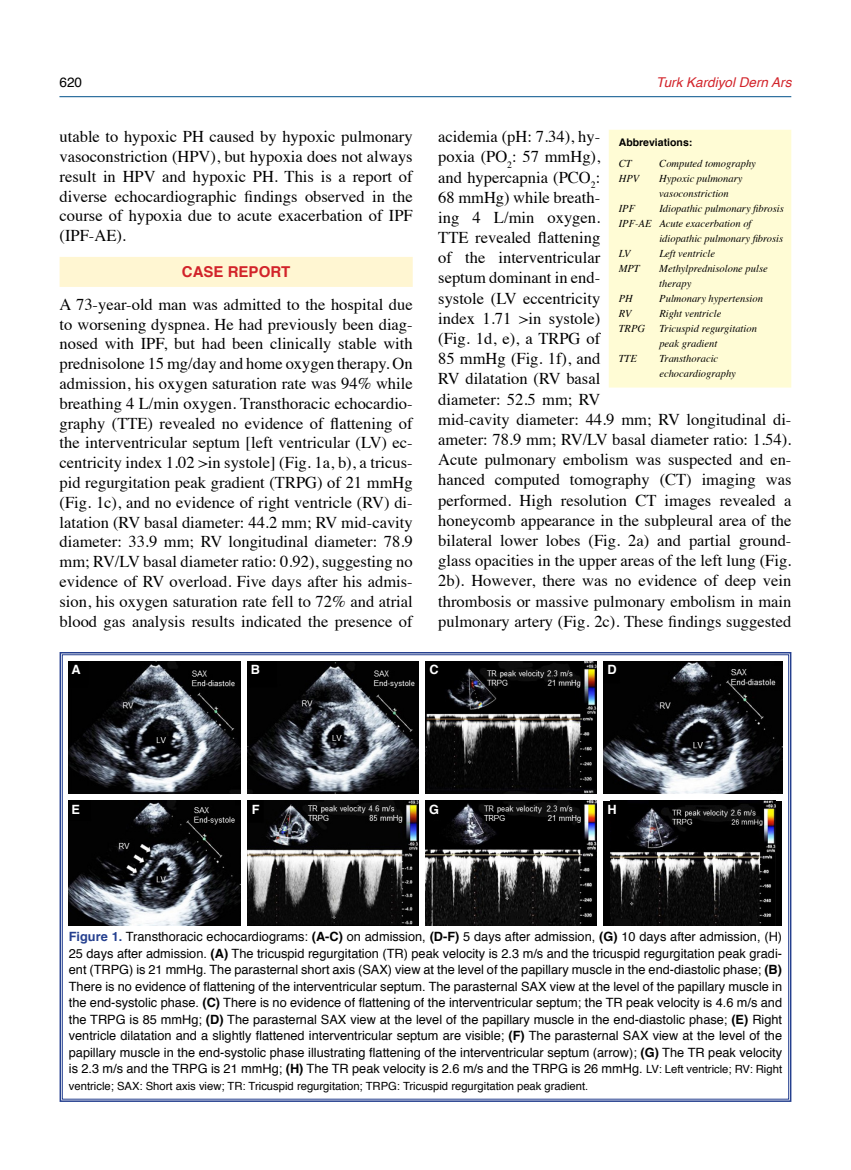
<style>
.page{position:relative;width:851px;height:1170px;background:#fff}
.page>*{position:absolute;margin:0;border:0;box-sizing:border-box;transform-origin:0 0}
.t1{font:16.5px/20.2px "Times";color:#000;text-align:justify}
.t2{font:700 15px "Helvetica";color:#d2232a}
.t3{font:italic 13.5px "Helvetica";color:#d2232a}
.t4{font:13.5px "Helvetica";color:#000}
.t5{font:12.75px/16.5px "Helvetica";color:#000;text-align:justify}
.t6{font:700 12.75px "Helvetica";color:#fff}
.t7{font:11.25px "Helvetica";color:#000}
.t8{font:italic 10.5px/15px "Times";color:#000}
.t9{font:700 10.5px "Helvetica";color:#000}
.s1{font-weight:700;color:#25408f}
.s2{font-weight:700}
.s3{font-size:11.25px}
</style>
<div class="page">
<div style="left:60px;top:257px;width:352px;height:30px;background:#fff6d2"></div>
<hr style="left:59px;top:96px;width:732px;height:1px;background:#00508a">
<div style="left:609px;top:130px;width:181px;height:257px;background:#fffcd5"></div>
<svg style="left:59px;top:652px;width:733px;height:450px"></svg>
<img style="left:69px;top:661px;width:171px;height:132px">
<img style="left:247px;top:661px;width:171px;height:132px">
<img style="left:425px;top:661px;width:171px;height:132px">
<img style="left:603px;top:661px;width:179px;height:132px">
<img style="left:69px;top:800px;width:171px;height:125px">
<img style="left:247px;top:800px;width:171px;height:125px">
<img style="left:425px;top:800px;width:171px;height:125px">
<div style="left:603px;top:800px;width:179px;height:125px;background:#000"></div>
<img style="left:610px;top:800px;width:165px;height:125px">
<p class="t4" style="left:60px;top:72px;width:24px">620</p>
<p class="t3" style="left:656px;top:71px;width:137px">Turk Kardiyol Dern Ars</p>
<p class="t1" style="left:60px;top:125px;width:354px;line-height:19.8px">utable to hypoxic PH caused by hypoxic pulmonary vasoconstriction (HPV), but hypoxia does not always result in HPV and hypoxic PH. This is a report of diverse echocardiographic findings observed in the course of hypoxia due to acute exacerbation of IPF (IPF-AE).</p>
<p class="t2" style="left:182px;top:260px;width:110px">CASE REPORT</p>
<p class="t1" style="left:60px;top:293px;width:354px;line-height:19.8px">A 73-year-old man was admitted to the hospital due to worsening dyspnea. He had previously been diag&shy;nosed with IPF, but had been clinically stable with prednisolone 15 mg/day and home oxygen therapy. On admission, his oxygen saturation rate was 94% while breathing 4 L/min oxygen. Transthoracic echocardio&shy;graphy (TTE) revealed no evidence of flattening of the interventricular septum [left ventricular (LV) ec&shy;centricity index 1.02 &gt;in systole] (Fig. 1a, b), a tricus&shy;pid regurgitation peak gradient (TRPG) of 21 mmHg (Fig. 1c), and no evidence of right ventricle (RV) di&shy;latation (RV basal diameter: 44.2 mm; RV mid-cavity diameter: 33.9 mm; RV longitudinal diameter: 78.9 mm; RV/LV basal diameter ratio: 0.92), suggesting no evidence of RV overload. Five days after his admis&shy;sion, his oxygen saturation rate fell to 72% and atrial blood gas analysis results indicated the presence of</p>
<p class="t1" style="left:438px;top:125px;width:354px;text-align:left">acidemia (pH: 7.34), hy-<br>poxia (PO<sub>2</sub>: 57 mmHg),<br>and hypercapnia (PCO<sub>2</sub>:<br>68 mmHg) while breath-<br>ing 4 L/min oxygen.<br>TTE revealed flattening<br>of the interventricular<br>septum dominant in end-<br>systole (LV eccentricity<br>index 1.71 &gt;in systole)<br>(Fig. 1d, e), a TRPG of<br>85 mmHg (Fig. 1f), and<br>RV dilatation (RV basal<br>diameter: 52.5 mm; RV<br>mid-cavity diameter: 44.9 mm; RV longitudinal di&shy;ameter: 78.9 mm; RV/LV basal diameter ratio: 1.54).<br>Acute pulmonary embolism was suspected and en&shy;hanced computed tomography (CT) imaging was performed. High resolution CT images revealed a honeycomb appearance in the subpleural area of the bilateral lower lobes (Fig. 2a) and partial ground&shy;glass opacities in the upper areas of the left lung (Fig.<br>2b). However, there was no evidence of deep vein thrombosis or massive pulmonary embolism in main pulmonary artery (Fig. 2c). These findings suggested</p>
<p class="t9" style="left:618px;top:133px;width:75px">Abbreviations:</p>
<p class="t8" style="left:618px;top:155px;width:14px">CT</p>
<p class="t8" style="left:659px;top:155px;width:98px">Computed tomography</p>
<p class="t8" style="left:618px;top:170px;width:22px">HPV</p>
<p class="t8" style="left:659px;top:170px;width:85px">Hypoxic pulmonary vasoconstriction</p>
<p class="t8" style="left:618px;top:200px;width:18px">IPF</p>
<p class="t8" style="left:618px;top:200px;width:166px;text-indent:40px">Idiopathic pulmonary fibrosis<br>IPF-AE Acute exacerbation of</p>
<p class="t8" style="left:659px;top:230px;width:125px">idiopathic pulmonary fibrosis</p>
<p class="t8" style="left:618px;top:245px;width:13px">LV</p>
<p class="t8" style="left:659px;top:245px;width:57px">Left ventricle</p>
<p class="t8" style="left:618px;top:260px;width:23px">MPT</p>
<p class="t8" style="left:659px;top:260px;width:110px">Methylprednisolone pulse therapy</p>
<p class="t8" style="left:618px;top:290px;width:15px">PH</p>
<p class="t8" style="left:659px;top:290px;width:105px">Pulmonary hypertension</p>
<p class="t8" style="left:618px;top:305px;width:14px">RV</p>
<p class="t8" style="left:659px;top:305px;width:64px">Right ventricle</p>
<p class="t8" style="left:618px;top:320px;width:28px">TRPG</p>
<p class="t8" style="left:659px;top:320px;width:99px">Tricuspid regurgitation peak gradient</p>
<p class="t8" style="left:618px;top:350px;width:20px">TTE</p>
<p class="t8" style="left:659px;top:350px;width:78px">Transthoracic echocardiography</p>
<p class="t6" style="left:71px;top:659px;width:11px">A</p>
<p class="t6" style="left:251px;top:659px;width:11px">B</p>
<p class="t6" style="left:429px;top:659px;width:11px">C</p>
<p class="t6" style="left:607px;top:659px;width:11px">D</p>
<p class="t6" style="left:71px;top:799px;width:10px">E</p>
<p class="t6" style="left:252px;top:799px;width:9px">F</p>
<p class="t6" style="left:429px;top:799px;width:11px">G</p>
<p class="t6" style="left:607px;top:799px;width:11px">H</p>
<p class="t5" style="left:69px;top:928px;width:714px"><span class="s1">Figure 1.</span> Transthoracic echocardiograms: <span class="s2">(A-C)</span> on admission, <span class="s2">(D-F)</span> 5 days after admission, <span class="s2">(G)</span> 10 days after admission, (H)<br>25 days after admission. <span class="s2">(A)</span> The tricuspid regurgitation (TR) peak velocity is 2.3 m/s and the tricuspid regurgitation peak gradi&shy;ent (TRPG) is 21 mmHg. The parasternal short axis (SAX) view at the level of the papillary muscle in the end-diastolic phase; <span class="s2">(B)<br></span>There is no evidence of flattening of the interventricular septum. The parasternal SAX view at the level of the papillary muscle in the end-systolic phase. <span class="s2">(C)</span> There is no evidence of flattening of the interventricular septum; the TR peak velocity is 4.6 m/s and the TRPG is 85 mmHg; <span class="s2">(D)</span> The parasternal SAX view at the level of the papillary muscle in the end-diastolic phase; <span class="s2">(E)</span> Right ventricle dilatation and a slightly flattened interventricular septum are visible; <span class="s2">(F)</span> The parasternal SAX view at the level of the papillary muscle in the end-systolic phase illustrating flattening of the interventricular septum (arrow); <span class="s2">(G)</span> The TR peak velocity is 2.3 m/s and the TRPG is 21 mmHg; <span class="s2">(H)</span> The TR peak velocity is 2.6 m/s and the TRPG is 26 mmHg. <span class="s3">LV: Left ventricle; RV: Right</span></p>
<p class="t7" style="left:69px;top:1077px;width:521px">ventricle; SAX: Short axis view; TR: Tricuspid regurgitation; TRPG: Tricuspid regurgitation peak gradient.</p>
</div>
